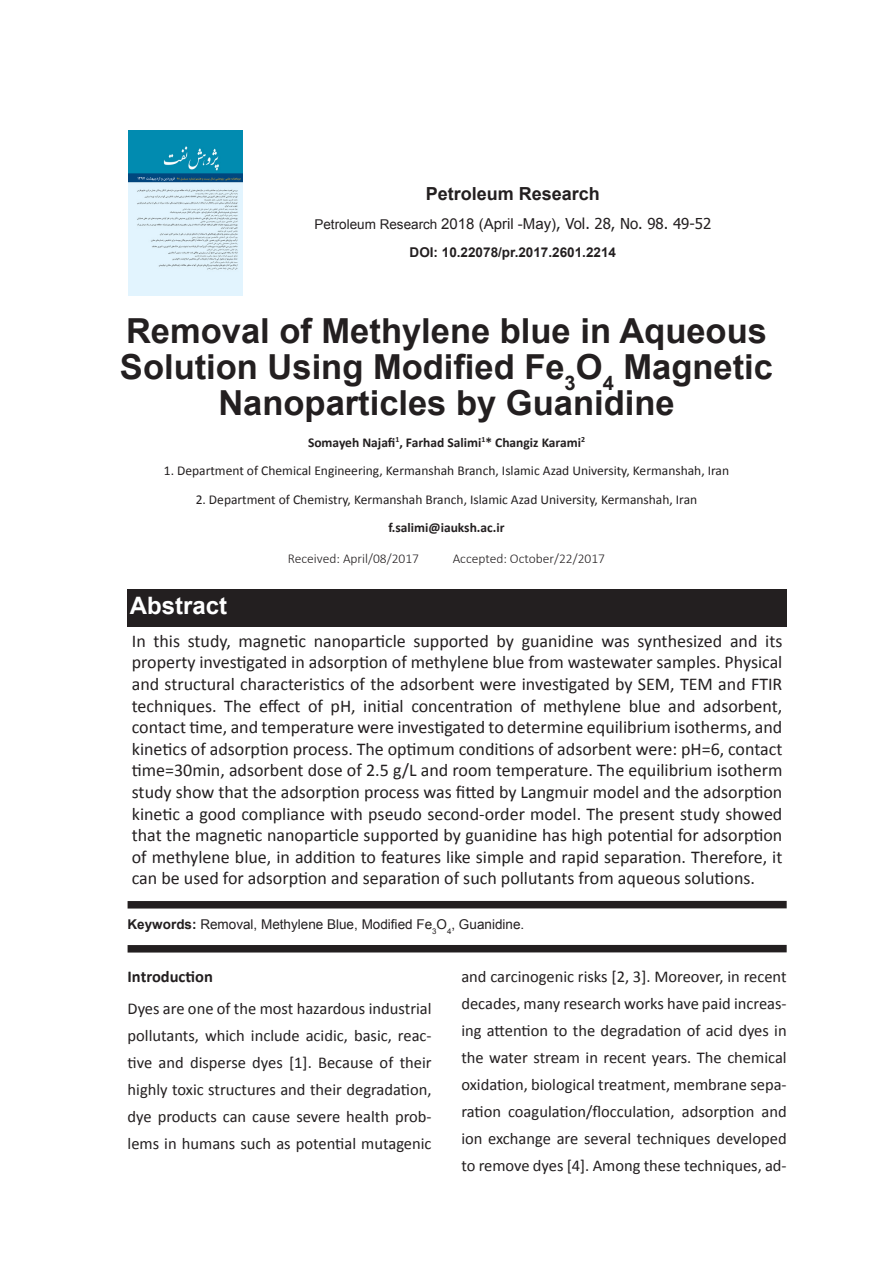
<style>
.page{position:relative;width:893px;height:1263px;background:#fff}
.page>*{position:absolute;margin:0;border:0;box-sizing:border-box;transform-origin:0 0}
.t1{font:700 34.5px/36px "Arial";color:#231f20;text-align:center}
.t2{font:700 24px "Arial";color:#fff}
.t3{font:18px/21.6px "Calibri";color:#231f20;text-align:justify}
.t4{font:700 18px "Arial";color:#231f20}
.t5{font:16.5px/27px "Calibri";color:#231f20;text-align:justify}
.t6{font:700 16.5px "Calibri";color:#231f20}
.t7{font:15px "Tahoma";color:#231f20}
.متن_اصلي{font:13.5px "Calibri";color:#231f20}
.متن_اصلي-2{font:700 13.5px "Calibri";color:#231f20}
.t8{font:13.5px "Arial";color:#231f20}
.t9{font:300 13.5px "Calibri";color:#231f20}
.متن_اصلي-3{font:700 13.5px "Arial";color:#231f20}
.s1{font-family:"Arial";font-size:13.5px}
.s2{font-family:"Arial"}
.s3{font-weight:700}
</style>
<div class="page">
<div style="left:128px;top:901px;width:659px;height:7px;background:#231f20"></div>
<div style="left:128px;top:945px;width:659px;height:7px;background:#231f20"></div>
<div style="left:128px;top:589px;width:659px;height:37px;background:#231f20"></div>
<img style="left:128px;top:130px;width:114px;height:165px">
<p class="t4" style="left:426px;top:182px;width:176px">Petroleum Research</p>
<p class="t7" style="left:314px;top:213px;width:398px"><span class="s1">Petroleum Research</span> <span class="s2">2018 (April -May)</span>, Vol. 28, No. 98. 49-52</p>
<p class="متن_اصلي-3" style="left:410px;top:244px;width:208px">DOI: 10.22078/pr.2017.2601.2214</p>
<p class="t1" style="left:120px;top:314px;width:654px">Removal of Methylene blue in Aqueous<br>Solution Using Modified Fe<sub>3</sub>O<sub>4</sub> Magnetic<br>Nanoparticles by Guanidine</p>
<p class="متن_اصلي-2" style="left:308px;top:433px;width:278px">Somayeh Najafi<sup>1</sup>, Farhad Salimi<sup>1</sup>* Changiz Karami<sup>2</sup></p>
<p class="متن_اصلي" style="left:164px;top:462px;width:567px">1. Department of Chemical Engineering, Kermanshah Branch, Islamic Azad University, Kermanshah, Iran</p>
<p class="متن_اصلي" style="left:196px;top:491px;width:503px">2. Department of Chemistry, Kermanshah Branch, Islamic Azad University, Kermanshah, Iran</p>
<p class="متن_اصلي-2" style="left:388px;top:519px;width:118px">f.salimi@iauksh.ac.ir</p>
<p class="t2" style="left:130px;top:589px;width:99px">Abstract</p>
<p class="t9" style="left:288px;top:550px;width:133px">Received: April/08/2017</p>
<p class="t9" style="left:453px;top:550px;width:154px">Accepted: October/22/2017</p>
<p class="t3" style="left:132px;top:630px;width:652px">In this study, magnetic nanoparticle supported by guanidine was synthesized and its property investigated in adsorption of methylene blue from wastewater samples. Physical and structural characteristics of the adsorbent were investigated by SEM, TEM and FTIR techniques. The effect of pH, initial concentration of methylene blue and adsorbent, contact time, and temperature were investigated to determine equilibrium isotherms, and kinetics of adsorption process. The optimum conditions of adsorbent were: pH=6, contact time=30min, adsorbent dose of 2.5 g/L and room temperature. The equilibrium isotherm study show that the adsorption process was fitted by Langmuir model and the adsorption kinetic a good compliance with pseudo second-order model. The present study showed that the magnetic nanoparticle supported by guanidine has high potential for adsorption of methylene blue, in addition to features like simple and rapid separation. Therefore, it can be used for adsorption and separation of such pollutants from aqueous solutions.</p>
<p class="t8" style="left:128px;top:915px;width:398px"><span class="s3">Keywords:</span> Removal, Methylene Blue, Modified Fe<sub>3</sub>O<sub>4</sub>, Guanidine.</p>
<p class="t6" style="left:128px;top:966px;width:87px">Introduction</p>
<p class="t5" style="left:128px;top:995px;width:306px">Dyes are one of the most hazardous industrial pollutants, which include acidic, basic, reac&shy;tive and disperse dyes [1]. Because of their highly toxic structures and their degradation, dye products can cause severe health prob&shy;lems in humans such as potential mutagenic</p>
<p class="t5" style="left:461px;top:963px;width:327px">and carcinogenic risks [2, 3]. Moreover, in recent decades, many research works have paid increas&shy;ing attention to the degradation of acid dyes in the water stream in recent years. The chemical oxidation, biological treatment, membrane sepa&shy;ration coagulation/flocculation, adsorption and ion exchange are several techniques developed to remove dyes [4]. Among these techniques, ad-</p>
</div>
